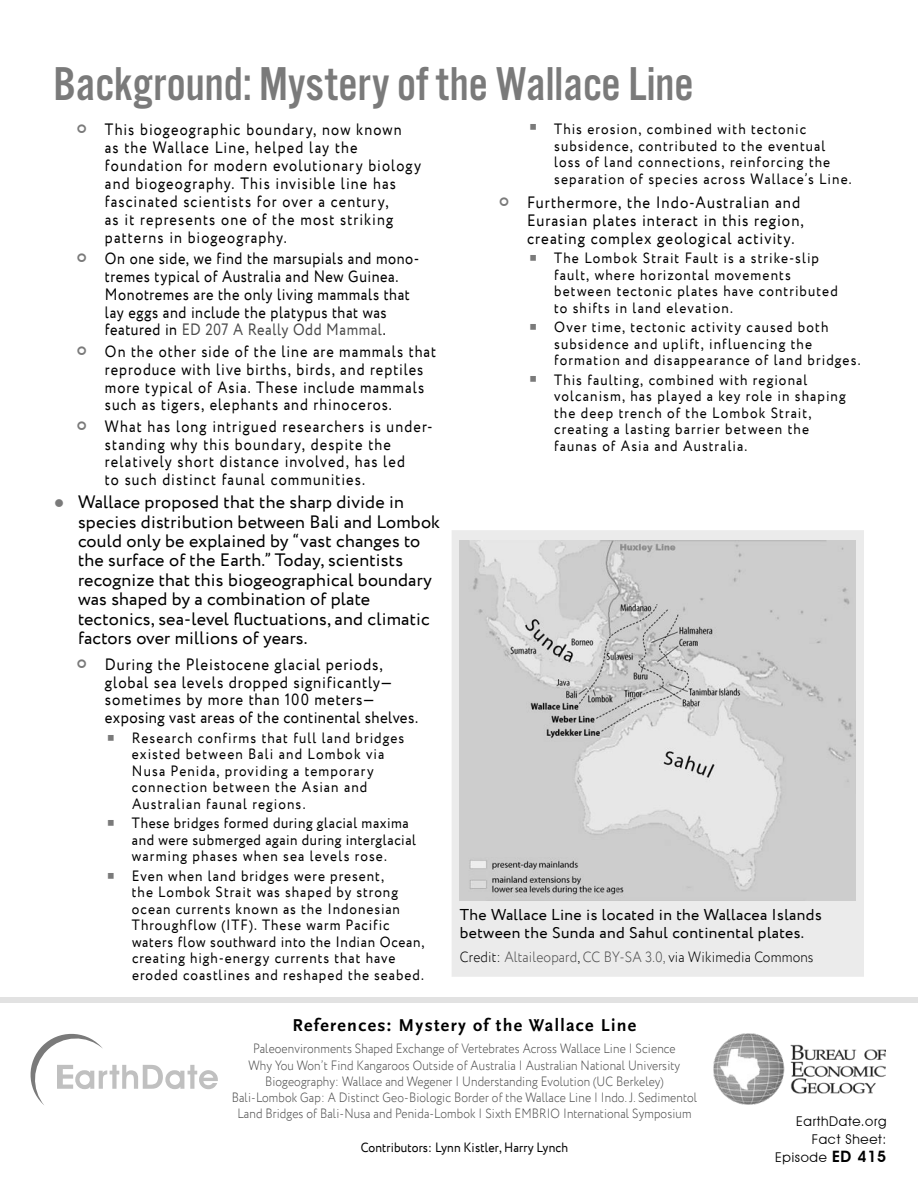
<style>
.page{position:relative;width:918px;height:1188px;background:#fff}
.page>*{position:absolute;margin:0;border:0;box-sizing:border-box;transform-origin:0 0}
.t1{font:49.35px "Alternate Got No 3 D";color:#7a7a7a}
.t2{font:18px/19.4px "Circe";letter-spacing:.01em;color:#000}
.t3{font:700 18px "Scala Sans Pro";letter-spacing:.075em;color:#000}
.t4{font:16.5px/18px "Circe";letter-spacing:.065em;color:#000;scale:.87 1}
.t5{font:16.5px/18px "Circe";letter-spacing:.065em;color:#000;scale:.9 1}
.t6{font:16.5px/18px "Circe";letter-spacing:.04em;color:#000;scale:.87 1}
.t7{font:15.75px/18px "Circe";letter-spacing:.025em;color:#000}
.t8{font:15px/16.5px "Circe";letter-spacing:.075em;color:#000;scale:.9 1}
.t9{font:15px/16.5px "Circe";letter-spacing:.045em;color:#000;scale:.9 1}
.t10{font:300 15px "Circe";letter-spacing:.01em;color:#000;scale:.9 1}
.t11{font:300 13.5px/16.2px "Circe";letter-spacing:.01em;color:#4b4b4b;text-align:center;scale:.87 1}
.t12{font:13.5px/18px "Avant Garde IT Cby BT";letter-spacing:.05em;color:#000;text-align:right}
.t13{font:13.5px "Circe";letter-spacing:.01em;color:#000;scale:.9 1}
.s1{color:#4b4b4b}
.s2{color:#7a7a7a}
.s3{font-weight:600;font-size:15.75px}
</style>
<div class="page">
<div style="left:452px;top:530px;width:412px;height:447px;background:#ebebeb"></div>
<img style="left:459px;top:540px;width:396px;height:361px">
<img style="left:713px;top:1034px;width:173px;height:71px">
<svg style="left:30px;top:1033px;width:188px;height:72px"></svg>
<div style="left:0;top:998px;width:918px;height:5px;background:#e2e2e2"></div>
<h1 class="t1" style="left:53px;top:58px;width:642px">Background: Mystery of the Wallace Line</h1>
<p class="t4" style="left:105px;top:121px;width:365px">This biogeographic boundary, now known<br>as the Wallace Line, helped lay the foundation for modern evolutionary biology and biogeography. This invisible line has fascinated scientists for over a century,<br>as it represents one of the most striking patterns in biogeography.</p>
<p class="t6" style="left:105px;top:250px;width:363px">On one side, we find the marsupials and mono&shy;tremes typical of Australia and New Guinea.<br>Monotremes are the only living mammals that lay eggs and include the platypus that was featured in <span class="s1">ED 207 A Really Odd Mammal</span>.</p>
<p class="t4" style="left:105px;top:343px;width:382px">On the other side of the line are mammals that reproduce with live births, birds, and reptiles more typical of Asia. These include mammals such as tigers, elephants and rhinoceros.</p>
<p class="t4" style="left:105px;top:418px;width:378px">What has long intrigued researchers is under&shy;standing why this boundary, despite the relatively short distance involved, has led<br>to such distinct faunal communities.</p>
<p class="t2" style="left:78px;top:493px;width:364px;text-indent:-24px"><span class="s2">●</span> Wallace proposed that the sharp divide in species distribution between Bali and Lombok could only be explained by “vast changes to the surface of the Earth.” Today, scientists recognize that this biogeographical boundary was shaped by a combination of plate tectonics, sea-level fluctuations, and climatic factors over millions of years.</p>
<p class="t5" style="left:105px;top:656px;width:349px">During the Pleistocene glacial periods, global sea levels dropped significantly— sometimes by more than 100 meters— exposing vast areas of the continental shelves.</p>
<p class="t8" style="left:132px;top:730px;width:304px;text-indent:-25px"><span class="s2">▪</span> Research confirms that full land bridges existed between Bali and Lombok via Nusa Penida, providing a temporary connection between the Asian and Australian faunal regions.</p>
<p class="t9" style="left:132px;top:816px;width:317px;text-indent:-25px"><span class="s2">▪</span> These bridges formed during glacial maxima and were submerged again during interglacial warming phases when sea levels rose.</p>
<p class="t8" style="left:132px;top:868px;width:326px;text-indent:-25px"><span class="s2">▪</span> Even when land bridges were present,<br>the Lombok Strait was shaped by strong ocean currents known as the Indonesian Throughflow (ITF). These warm Pacific waters flow southward into the Indian Ocean, creating high-energy currents that have eroded coastlines and reshaped the seabed.</p>
<p class="t8" style="left:554px;top:121px;width:332px;text-indent:-26px"><span class="s2">▪</span> This erosion, combined with tectonic subsidence, contributed to the eventual loss of land connections, reinforcing the separation of species across Wallace’s Line.</p>
<p class="t5" style="left:527px;top:194px;width:309px">Furthermore, the Indo-Australian and<br>Eurasian plates interact in this region, creating complex geological activity.</p>
<p class="t8" style="left:554px;top:250px;width:317px;text-indent:-26px"><span class="s2">▪</span> The Lombok Strait Fault is a strike-slip fault, where horizontal movements between tectonic plates have contributed to shifts in land elevation.</p>
<p class="t8" style="left:554px;top:319px;width:342px;text-indent:-25px"><span class="s2">▪</span> Over time, tectonic activity caused both subsidence and uplift, influencing the formation and disappearance of land bridges.</p>
<p class="t8" style="left:554px;top:372px;width:326px;text-indent:-25px"><span class="s2">▪</span> This faulting, combined with regional volcanism, has played a key role in shaping the deep trench of the Lombok Strait, creating a lasting barrier between the faunas of Asia and Australia.</p>
<p class="t7" style="left:460px;top:906px;width:363px">The Wallace Line is located in the Wallacea Islands between the Sunda and Sahul continental plates.</p>
<p class="t10" style="left:460px;top:947px;width:394px">Credit: <span class="s1">Altaileopard</span>, <span class="s1">CC BY-SA 3.0,</span> via Wikimedia Commons</p>
<p class="t3" style="left:293px;top:1014px;width:345px">References: Mystery of the Wallace Line</p>
<p class="t11" style="left:232px;top:1041px;width:536px">Paleoenvironments Shaped Exchange of Vertebrates Across Wallace Line | Science<br>Why You Won’t Find Kangaroos Outside of Australia | Australian National University Biogeography: Wallace and Wegener | Understanding Evolution (UC Berkeley)<br>Bali-Lombok Gap: A Distinct Geo-Biologic Border of the Wallace Line | Indo. J. Sedimentol Land Bridges of Bali-Nusa and Penida-Lombok | Sixth EMBRIO International Symposium</p>
<p class="t13" style="left:361px;top:1139px;width:232px">Contributors: Lynn Kistler, Harry Lynch</p>
<p class="t12" style="left:775px;top:1113px;width:113px">EarthDate.org<br>Fact Sheet:<br>Episode <span class="s3">ED 415</span></p>
</div>
